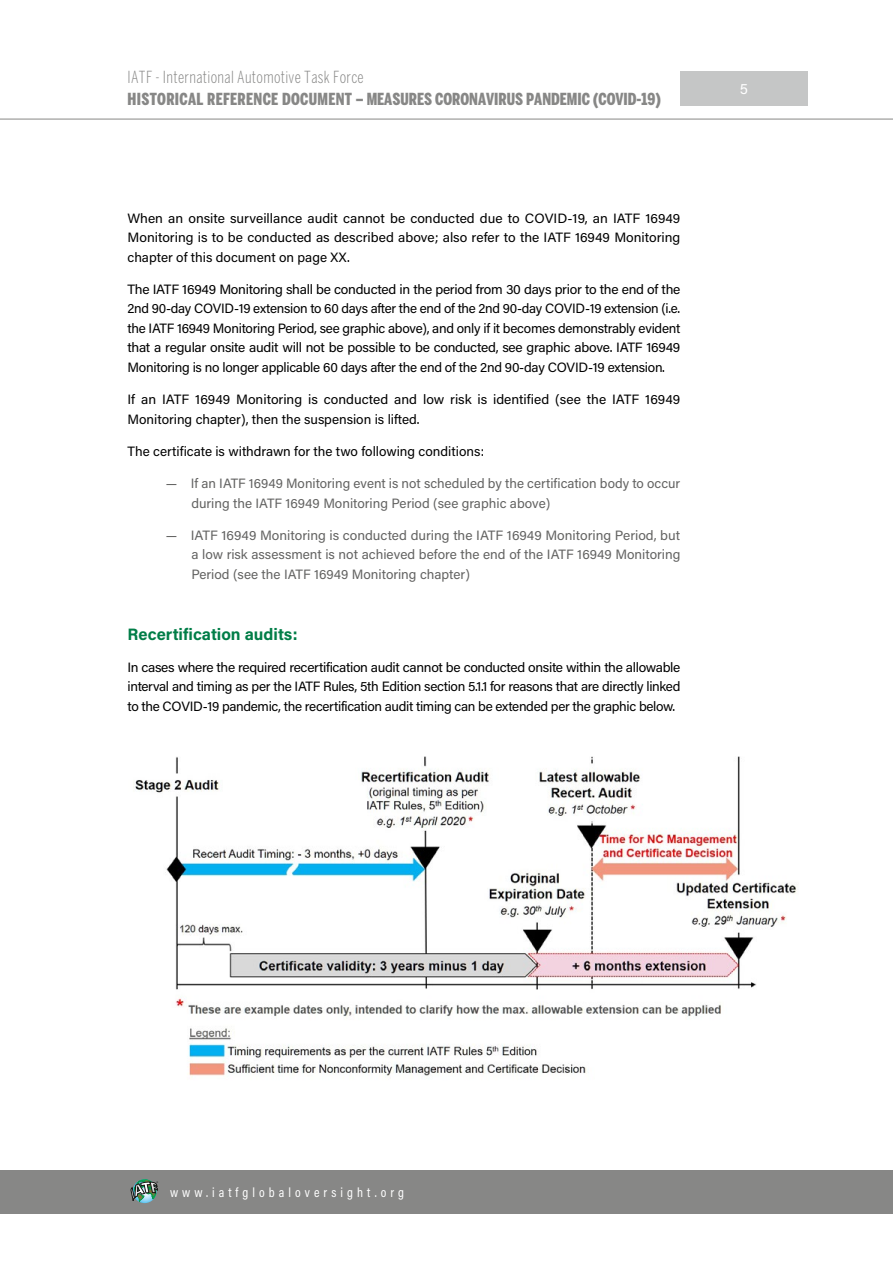
<style>
.page{position:relative;width:893px;height:1263px;background:#fff}
.page>*{position:absolute;margin:0;border:0;box-sizing:border-box;transform-origin:0 0}
.t1{font:900 extra-condensed 16.5px "Benton Sans";color:#878786}
.t2{font:300 extra-condensed 16.5px "Benton Sans";letter-spacing:.02em;color:#878786}
.t3{font:700 16.5px "Acumin Pro";color:#007d47}
.t4{font:15px "Acumin Pro";color:#fff}
.t5{font:13.5px/19.5px "Acumin Pro";letter-spacing:-.005em;color:#000;text-align:justify}
.t6{font:13.5px/19.5px "Acumin Pro";color:#636362}
.t7{font:13.5px "Acumin Pro Cond";letter-spacing:.3em;color:#fff}
.t8{font:300 2.25px "Helvetica Neue";color:#000}
</style>
<div class="page">
<div style="left:0;top:1170px;width:893px;height:44px;background:#878786"></div>
<hr style="left:0;top:119px;width:893px;height:1px;background:#878786">
<div style="left:680px;top:71px;width:127px;height:34px;background:#c5c6c6"></div>
<svg style="left:131px;top:1179px;width:27px;height:24px"></svg>
<img style="left:133px;top:756px;width:664px;height:320px">
<p class="t2" style="left:128px;top:67px;width:238px">IATF - International Automotive Task Force</p>
<p class="t1" style="left:128px;top:90px;width:535px">HISTORICAL REFERENCE DOCUMENT – MEASURES CORONAVIRUS PANDEMIC (COVID-19)</p>
<p class="t5" style="left:128px;top:208px;width:554px">When an onsite surveillance audit cannot be conducted due to COVID-19, an IATF 16949<br>Monitoring is to be conducted as described above; also refer to the IATF 16949 Monitoring chapter of this document on page XX.</p>
<p class="t5" style="left:128px;top:279px;width:554px">The IATF 16949 Monitoring shall be conducted in the period from 30 days prior to the end of the 2nd 90-day COVID-19 extension to 60 days after the end of the 2nd 90-day COVID-19 extension (i.e. the IATF 16949 Monitoring Period, see graphic above), and only if it becomes demonstrably evident that a regular onsite audit will not be possible to be conducted, see graphic above. IATF 16949<br>Monitoring is no longer applicable 60 days after the end of the 2nd 90-day COVID-19 extension.</p>
<p class="t5" style="left:128px;top:389px;width:554px">If an IATF 16949 Monitoring is conducted and low risk is identified (see the IATF 16949<br>Monitoring chapter), then the suspension is lifted.</p>
<p class="t5" style="left:128px;top:441px;width:358px">The certificate is withdrawn for the two following conditions:</p>
<p class="t6" style="left:191px;top:473px;width:490px;text-indent:-26px">— If an IATF 16949 Monitoring event is not scheduled by the certification body to occur during the IATF 16949 Monitoring Period (see graphic above)</p>
<p class="t6" style="left:191px;top:525px;width:491px;text-align:justify;text-indent:-26px">— IATF 16949 Monitoring is conducted during the IATF 16949 Monitoring Period, but a low risk assessment is not achieved before the end of the IATF 16949 Monitoring Period (see the IATF 16949 Monitoring chapter)</p>
<p class="t3" style="left:128px;top:622px;width:172px">Recertification audits:</p>
<p class="t5" style="left:128px;top:657px;width:554px">In cases where the required recertification audit cannot be conducted onsite within the allowable interval and timing as per the IATF Rules, 5th Edition section 5.1.1 for reasons that are directly linked to the COVID-19 pandemic, the recertification audit timing can be extended per the graphic below.</p>
<p class="t4" style="left:740px;top:78px;width:10px">5</p>
<p class="t8" style="left:157px;top:1180px;width:3px">®</p>
<p class="t7" style="left:170px;top:1183px;width:235px">www.iatfglobaloversight.org</p>
</div>
